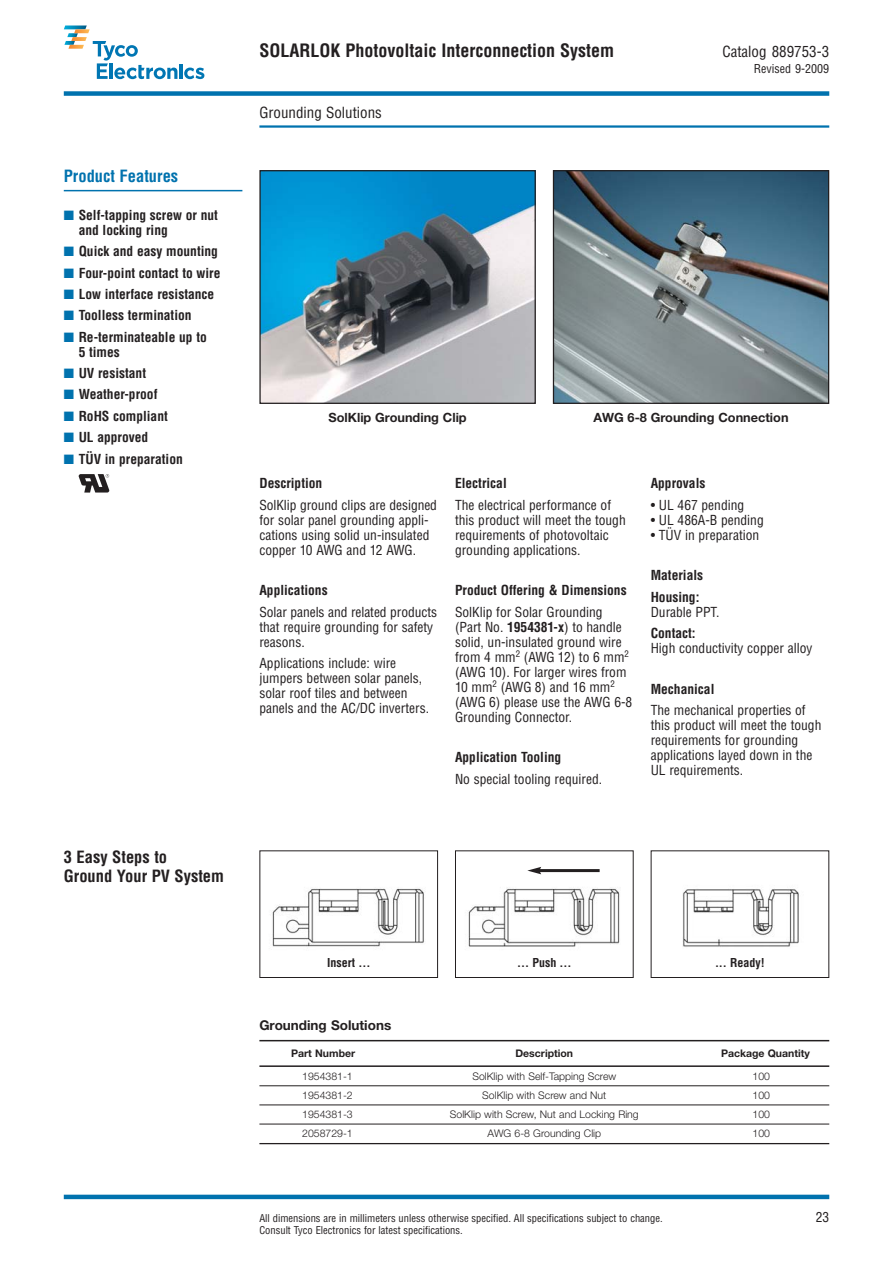
<style>
.page{position:relative;width:893px;height:1263px;background:#fff}
.page>*{position:absolute;margin:0;border:0;box-sizing:border-box;transform-origin:0 0}
.t1{font:700 condensed 18px "Helvetica";color:#231f20}
.t2{font:700 condensed 16.5px/19.5px "Helvetica";color:#231f20}
.t3{font:700 condensed 16.5px "Helvetica";color:#0072ae}
.t4{font:condensed 15px "Helvetica";color:#231f20}
.t5{font:condensed 13.5px/15px "Helvetica";color:#231f20}
.t6{font:700 condensed 13.5px/15px "Helvetica";color:#231f20}
.t7{font:700 13.5px "Helvetica Neue";color:#231f20}
.t8{font:700 12.75px "Helvetica Neue";color:#231f20}
.t9{font:700 condensed 12px "Helvetica";color:#231f20}
.t10{font:condensed 12px "Helvetica";color:#231f20}
.t11{font:300 10.5px "Helvetica Neue";color:#231f20}
.t12{font:condensed 10.5px/12px "Helvetica";color:#231f20}
.t13{font:700 10.5px "Helvetica Neue";color:#231f20}
.s1{color:#0072ae}
.s2{font-weight:700}
</style>
<div class="page">
<hr style="left:259px;top:125px;width:570px;height:3px;background:#0072ae">
<div style="left:64px;top:91px;width:765px;height:5px;background:#0072ae"></div>
<svg style="left:64px;top:26px;width:140px;height:53px"></svg>
<hr style="left:64px;top:1195px;width:765px;height:4px;background:#0072ae">
<img style="left:555px;top:172px;width:272px;height:230px">
<div style="left:553px;top:170px;width:276px;height:234px;border:1px solid #231f20"></div>
<hr style="left:64px;top:190px;width:178px;height:1px;background:#0072ae">
<img style="left:272px;top:888px;width:152px;height:59px">
<div style="left:259px;top:850px;width:179px;height:128px;border:1px solid #231f20"></div>
<img style="left:468px;top:888px;width:152px;height:59px">
<div style="left:455px;top:850px;width:179px;height:128px;border:1px solid #231f20"></div>
<img style="left:682px;top:889px;width:117px;height:58px">
<hr style="left:538px;top:869px;width:62px;height:3px;background:#231f20">
<svg style="left:527px;top:867px;width:14px;height:7px"></svg>
<hr style="left:259px;top:1040px;width:570px;height:1px;background:#231f20">
<hr style="left:259px;top:1085px;width:570px;height:1px;background:#231f20">
<hr style="left:259px;top:1105px;width:570px;height:1px;background:#231f20">
<hr style="left:259px;top:1124px;width:570px;height:1px;background:#231f20">
<hr style="left:259px;top:1143px;width:570px;height:1px;background:#231f20">
<hr style="left:259px;top:1065px;width:570px;height:2px;background:#231f20">
<img style="left:261px;top:172px;width:273px;height:230px">
<div style="left:259px;top:170px;width:277px;height:234px;border:1px solid #231f20"></div>
<svg style="left:79px;top:474px;width:30px;height:19px"></svg>
<p class="t3" style="left:64px;top:170px;width:116px">Product Features</p>
<p class="t6" style="left:79px;top:208px;width:141px;text-indent:-15px"><span class="s1">■</span> Self-tapping screw or nut and locking ring</p>
<p class="t6" style="left:64px;top:245px;width:156px"><span class="s1">■</span> Quick and easy mounting</p>
<p class="t6" style="left:64px;top:266px;width:158px"><span class="s1">■</span> Four-point contact to wire</p>
<p class="t6" style="left:64px;top:288px;width:152px"><span class="s1">■</span> Low interface resistance</p>
<p class="t6" style="left:64px;top:309px;width:129px"><span class="s1">■</span> Toolless termination</p>
<p class="t6" style="left:79px;top:330px;width:130px;text-indent:-15px"><span class="s1">■</span> Re-terminateable up to<br>5 times</p>
<p class="t6" style="left:64px;top:367px;width:84px"><span class="s1">■</span> UV resistant</p>
<p class="t6" style="left:64px;top:388px;width:95px"><span class="s1">■</span> Weather-proof</p>
<p class="t6" style="left:64px;top:410px;width:106px"><span class="s1">■</span> RoHS compliant</p>
<p class="t6" style="left:64px;top:431px;width:86px"><span class="s1">■</span> UL approved</p>
<p class="t6" style="left:64px;top:452px;width:121px"><span class="s1">■</span> TÜV in preparation</p>
<p class="t2" style="left:64px;top:848px;width:162px">3 Easy Steps to<br>Ground Your PV System</p>
<h1 class="t1" style="left:259px;top:43px;width:356px">SOLARLOK Photovoltaic Interconnection System</h1>
<p class="t4" style="left:722px;top:45px;width:108px">Catalog 889753-3</p>
<p class="t10" style="left:754px;top:64px;width:77px">Revised 9-2009</p>
<p class="t4" style="left:259px;top:106px;width:124px">Grounding Solutions</p>
<p class="t8" style="left:328px;top:412px;width:140px">SolKlip Grounding Clip</p>
<p class="t8" style="left:593px;top:412px;width:197px">AWG 6-8 Grounding Connection</p>
<p class="t6" style="left:259px;top:477px;width:64px">Description</p>
<p class="t5" style="left:259px;top:499px;width:179px">SolKlip ground clips are designed for solar panel grounding appli&shy;cations using solid un-insulated copper 10 AWG and 12 AWG.</p>
<p class="t6" style="left:259px;top:584px;width:70px">Applications</p>
<p class="t5" style="left:259px;top:606px;width:179px">Solar panels and related products that require grounding for safety reasons.</p>
<p class="t5" style="left:259px;top:657px;width:171px">Applications include: wire jumpers between solar panels, solar roof tiles and between panels and the AC/DC inverters.</p>
<p class="t6" style="left:455px;top:477px;width:53px">Electrical</p>
<p class="t5" style="left:455px;top:499px;width:172px">The electrical performance of this product will meet the tough requirements of photovoltaic grounding applications.</p>
<p class="t6" style="left:455px;top:584px;width:173px">Product Offering &amp; Dimensions</p>
<p class="t5" style="left:455px;top:606px;width:179px">SolKlip for Solar Grounding<br>(Part No. <span class="s2">1954381-x</span>) to handle solid, un-insulated ground wire from 4 mm<sup>2</sup> (AWG 12) to 6 mm<sup>2 </sup>(AWG 10). For larger wires from<br>10 mm<sup>2</sup> (AWG 8) and 16 mm<sup>2 </sup>(AWG 6) please use the AWG 6-8<br>Grounding Connector.</p>
<p class="t6" style="left:455px;top:751px;width:108px">Application Tooling</p>
<p class="t5" style="left:455px;top:773px;width:149px">No special tooling required.</p>
<p class="t6" style="left:651px;top:477px;width:56px">Approvals</p>
<p class="t5" style="left:651px;top:499px;width:95px">• UL 467 pending</p>
<p class="t5" style="left:651px;top:514px;width:115px">• UL 486A-B pending</p>
<p class="t5" style="left:651px;top:529px;width:110px">• TÜV in preparation</p>
<p class="t6" style="left:651px;top:566px;width:54px;line-height:21.5px">Materials<br>Housing:</p>
<p class="t5" style="left:651px;top:606px;width:70px">Durable PPT.</p>
<p class="t6" style="left:651px;top:627px;width:46px">Contact:</p>
<p class="t5" style="left:651px;top:642px;width:163px">High conductivity copper alloy</p>
<p class="t6" style="left:651px;top:683px;width:65px">Mechanical</p>
<p class="t5" style="left:651px;top:704px;width:172px">The mechanical properties of this product will meet the tough requirements for grounding applications layed down in the<br>UL requirements.</p>
<p class="t9" style="left:327px;top:958px;width:45px">Insert ...</p>
<p class="t9" style="left:517px;top:958px;width:56px">... Push ...</p>
<p class="t9" style="left:715px;top:958px;width:51px">... Ready!</p>
<p class="t7" style="left:259px;top:1020px;width:133px">Grounding Solutions</p>
<p class="t13" style="left:291px;top:1050px;width:66px">Part Number</p>
<p class="t13" style="left:515px;top:1050px;width:59px">Description</p>
<p class="t13" style="left:721px;top:1050px;width:90px">Package Quantity</p>
<p class="t11" style="left:302px;top:1073px;width:52px">1954381-1</p>
<p class="t11" style="left:472px;top:1073px;width:145px">SolKlip with Self-Tapping Screw</p>
<p class="t11" style="left:752px;top:1073px;width:19px">100</p>
<p class="t11" style="left:302px;top:1092px;width:52px">1954381-2</p>
<p class="t11" style="left:482px;top:1092px;width:126px">SolKlip with Screw and Nut</p>
<p class="t11" style="left:752px;top:1092px;width:19px">100</p>
<p class="t11" style="left:302px;top:1111px;width:52px">1954381-3</p>
<p class="t11" style="left:450px;top:1111px;width:190px">SolKlip with Screw, Nut and Locking Ring</p>
<p class="t11" style="left:752px;top:1111px;width:19px">100</p>
<p class="t11" style="left:302px;top:1130px;width:52px">2058729-1</p>
<p class="t11" style="left:487px;top:1130px;width:115px">AWG 6-8 Grounding Clip</p>
<p class="t11" style="left:752px;top:1130px;width:19px">100</p>
<p class="t12" style="left:259px;top:1213px;width:405px">All dimensions are in millimeters unless otherwise specified. All specifications subject to change.<br>Consult Tyco Electronics for latest specifications.</p>
<p class="t5" style="left:816px;top:1211px;width:15px">23</p>
</div>
